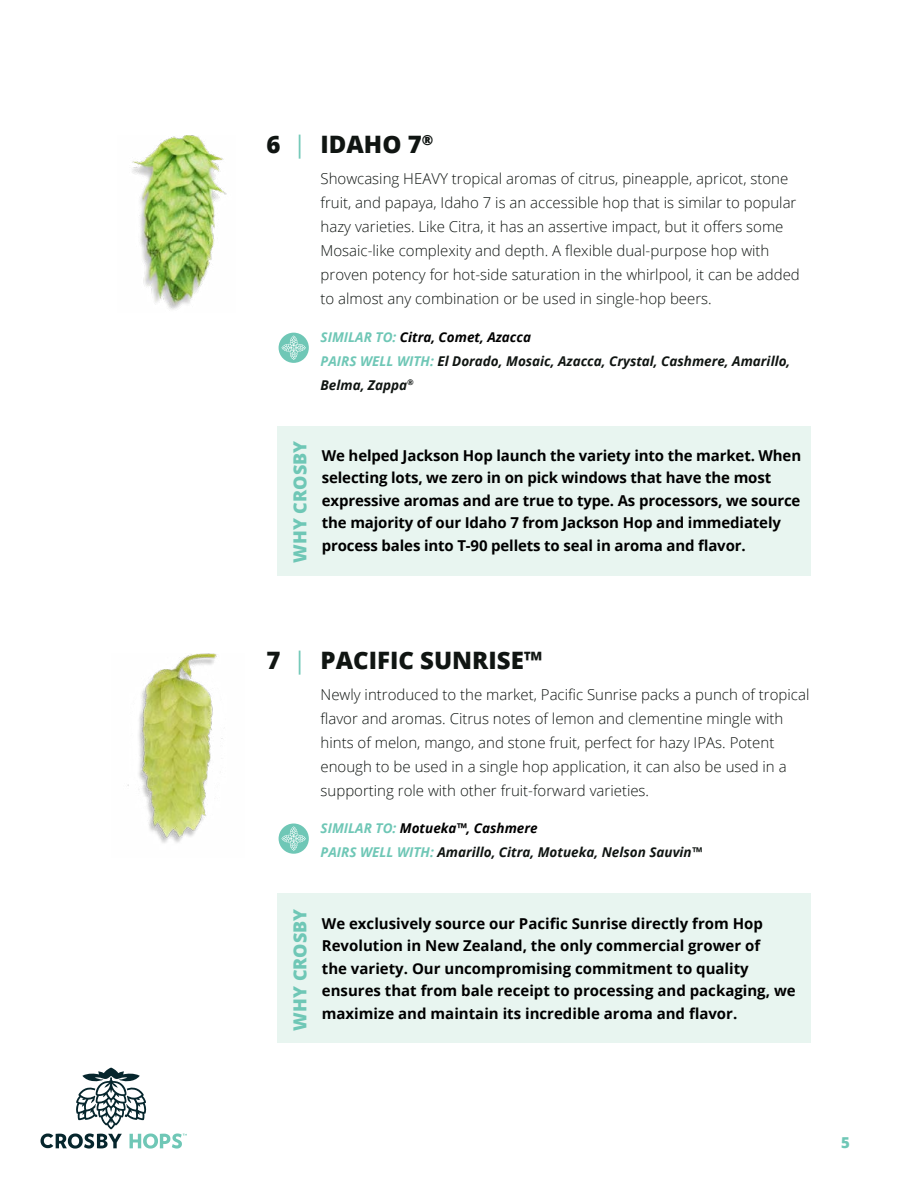
<style>
.page{position:relative;width:918px;height:1188px;background:#fff}
.page>*{position:absolute;margin:0;border:0;box-sizing:border-box;transform-origin:0 0}
.t1{font:800 24px "Open Sans";color:#101512}
.t2{font:800 18px "Open Sans";color:#6fc7b6}
.t3{font:300 15px/24px "Open Sans";color:#101512}
.t4{font:700 15px/22.5px "Open Sans";color:#000}
.t5{font:800 15px "Open Sans";color:#6fc7b6}
.t6{font:italic 700 13.5px/24px "Open Sans";color:#101512}
.s1{font-weight:400;color:#6fc7b6}
.s2{color:#6fc7b6}
.s3{color:#000}
</style>
<div class="page">
<svg style="left:40px;top:1068px;width:147px;height:81px"></svg>
<div style="left:278px;top:426px;width:533px;height:149px;background:#e8f5f0"></div>
<div style="left:279px;top:333px;width:30px;height:30px;background:#6fc7b6;border-radius:50%"></div>
<svg style="left:281px;top:336px;width:25px;height:24px"></svg>
<img style="left:132px;top:135px;width:95px;height:175px">
<div style="left:278px;top:894px;width:533px;height:149px;background:#e8f5f0"></div>
<div style="left:279px;top:824px;width:30px;height:30px;background:#6fc7b6;border-radius:50%"></div>
<svg style="left:281px;top:826px;width:25px;height:25px"></svg>
<img style="left:127px;top:653px;width:96px;height:190px">
<h1 class="t1" style="left:267px;top:126px;width:168px">6 <span class="s1">|</span> IDAHO 7<sup>®</sup></h1>
<p class="t3" style="left:321px;top:166px;width:481px">Showcasing HEAVY tropical aromas of citrus, pineapple, apricot, stone fruit, and papaya, Idaho 7 is an accessible hop that is similar to popular hazy varieties. Like Citra, it has an assertive impact, but it offers some Mosaic-like complexity and depth. A flexible dual-purpose hop with proven potency for hot-side saturation in the whirlpool, it can be added to almost any combination or be used in single-hop beers.</p>
<p class="t6" style="left:321px;top:324px;width:471px"><span class="s2">SIMILAR TO:</span> <span class="s3">Citra, Comet, Azacca<br></span><span class="s2">PAIRS WELL WITH:</span> El Dorado, Mosaic, Azacca, Crystal, Cashmere, Amarillo,<br>Belma, Zappa<sup>®</sup></p>
<p class="t2" style="left:286px;top:563px;width:123px;rotate:-90deg">WHY CROSBY</p>
<p class="t4" style="left:322px;top:444px;width:481px">We helped Jackson Hop launch the variety into the market. When selecting lots, we zero in on pick windows that have the most expressive aromas and are true to type. As processors, we source the majority of our Idaho 7 from Jackson Hop and immediately process bales into T-90 pellets to seal in aroma and flavor.</p>
<h1 class="t1" style="left:267px;top:642px;width:277px">7 <span class="s1">|</span> PACIFIC SUNRISE™</h1>
<p class="t3" style="left:321px;top:682px;width:490px">Newly introduced to the market, Pacific Sunrise packs a punch of tropical flavor and aromas. Citrus notes of lemon and clementine mingle with hints of melon, mango, and stone fruit, perfect for hazy IPAs. Potent enough to be used in a single hop application, it can also be used in a supporting role with other fruit-forward varieties.</p>
<p class="t6" style="left:321px;top:816px;width:383px"><span class="s2">SIMILAR TO:</span> <span class="s3">Motueka™, Cashmere<br></span><span class="s2">PAIRS WELL WITH:</span> Amarillo, Citra, Motueka, Nelson Sauvin™</p>
<p class="t2" style="left:286px;top:1031px;width:123px;rotate:-90deg">WHY CROSBY</p>
<p class="t4" style="left:322px;top:912px;width:475px">We exclusively source our Pacific Sunrise directly from Hop Revolution in New Zealand, the only commercial grower of<br>the variety. Our uncompromising commitment to quality ensures that from bale receipt to processing and packaging, we maximize and maintain its incredible aroma and flavor.</p>
<p class="t5" style="left:841px;top:1132px;width:10px">5</p>
</div>
